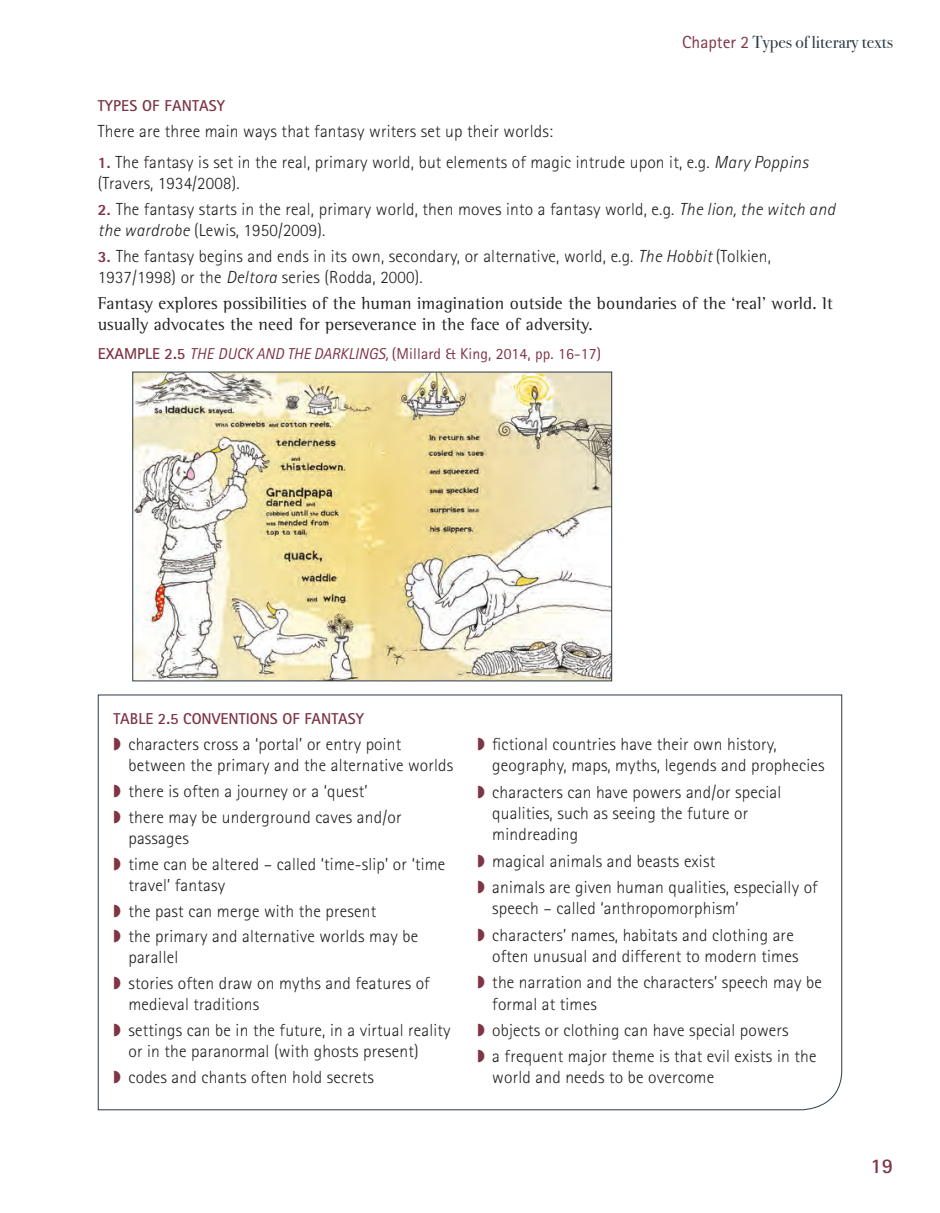
<style>
.page{position:relative;width:940px;height:1213px;background:#fff}
.page>*{position:absolute;margin:0;border:0;box-sizing:border-box;transform-origin:0 0}
.t1{font:700 21px "Rotis Sans Serif";color:#7e3544}
.t2{font:300 17.5px/25.9px "Rotis Sans Serif";letter-spacing:.01em;color:#231f20}
.t3{font:17.5px/21px "Rotis Semi Serif";letter-spacing:.01em;color:#231f20}
.t4{font:17.5px "Bodoni Svty Two OSITCTT";color:#2b3a45}
.t5{font:15.75px "Rotis Sans Serif";letter-spacing:.01em;color:#7e3544}
.t6{font:700 15.75px "Rotis Sans Serif";color:#7e3544}
.s1{font-family:"Rotis Sans Serif";color:#7e3544}
.s2{font-weight:800;font-size:15.75px;color:#7e3544}
.s3{font-style:italic}
.s4{font-weight:700}
.s5{color:#7e3544}
</style>
<div class="page">
<img style="left:134px;top:374px;width:476px;height:305px">
<div style="left:132px;top:372px;width:480px;height:309px;border:1px solid #2b3a45"></div>
<svg style="left:97px;top:694px;width:745px;height:416px"></svg>
<p class="t4" style="left:682px;top:32px;width:212px"><span class="s1">Chapter 2</span> Types of literary texts</p>
<p class="t6" style="left:98px;top:96px;width:129px">TYPES OF FANTASY</p>
<p class="t2" style="left:98px;top:118px;width:457px">There are three main ways that fantasy writers set up their worlds:</p>
<p class="t2" style="left:98px;top:152px;width:712px;line-height:21px"><span class="s2">1.</span> The fantasy is set in the real, primary world, but elements of magic intrude upon it, e.g. <span class="s3">Mary Poppins </span>(Travers, 1934/2008).</p>
<p class="t2" style="left:98px;top:198px;width:739px;line-height:21px"><span class="s2">2.</span> The fantasy starts in the real, primary world, then moves into a fantasy world, e.g. <span class="s3">The lion, the witch and the wardrobe</span> (Lewis, 1950/2009).</p>
<p class="t2" style="left:98px;top:245px;width:675px;line-height:21px"><span class="s2">3.</span> The fantasy begins and ends in its own, secondary, or alternative, world, e.g. <span class="s3">The Hobbit</span> (Tolkien,<br>1937/1998) or the <span class="s3">Deltora</span> series (Rodda, 2000).</p>
<p class="t3" style="left:98px;top:292px;width:736px">Fantasy explores possibilities of the human imagination outside the boundaries of the ‘real’ world. It usually advocates the need for perseverance in the face of adversity.</p>
<p class="t5" style="left:98px;top:344px;width:505px"><span class="s4">EXAMPLE 2.5</span> <span class="s3">THE DUCK AND THE DARKLINGS,</span> (Millard &amp; King, 2014, pp. 16-17)</p>
<p class="t6" style="left:114px;top:708px;width:252px">TABLE 2.5 CONVENTIONS OF FANTASY</p>
<p class="t2" style="left:128px;top:733px;width:326px;line-height:21px;text-indent:-15px"><span class="s5">◗</span> characters cross a ‘portal’ or entry point between the primary and the alternative worlds</p>
<p class="t2" style="left:114px;top:777px;width:289px"><span class="s5">◗</span> there is often a journey or a ‘quest’<br><span class="s5">◗</span> there may be underground caves and/or</p>
<p class="t2" style="left:114px;top:824px;width:333px;text-indent:15px">passages<br><span class="s5">◗</span> time can be altered – called ‘time-slip’ or ‘time</p>
<p class="t2" style="left:114px;top:871px;width:306px;text-indent:15px">travel’ fantasy<br><span class="s5">◗</span> the past can merge with the present<br><span class="s5">◗</span> the primary and alternative worlds may be</p>
<p class="t2" style="left:114px;top:944px;width:318px;text-indent:15px">parallel<br><span class="s5">◗</span> stories often draw on myths and features of</p>
<p class="t2" style="left:114px;top:991px;width:338px;text-indent:15px">medieval traditions<br><span class="s5">◗</span> settings can be in the future, in a virtual reality</p>
<p class="t2" style="left:114px;top:1038px;width:306px;text-indent:15px">or in the paranormal (with ghosts present) <span class="s5">◗</span> codes and chants often hold secrets</p>
<p class="t2" style="left:492px;top:733px;width:334px;line-height:21.3px;text-indent:-15px"><span class="s5">◗</span> fictional countries have their own history, geography, maps, myths, legends and prophecies</p>
<p class="t2" style="left:492px;top:781px;width:290px;line-height:21.3px;text-indent:-15px"><span class="s5">◗</span> characters can have powers and/or special qualities, such as seeing the future or mindreading</p>
<p class="t2" style="left:477px;top:847px;width:342px"><span class="s5">◗</span> magical animals and beasts exist<br><span class="s5">◗</span> animals are given human qualities, especially of</p>
<p class="t2" style="left:477px;top:895px;width:318px;text-indent:15px">speech – called ‘anthropomorphism’<br><span class="s5">◗</span> characters’ names, habitats and clothing are</p>
<p class="t2" style="left:477px;top:943px;width:346px;text-align:center">often unusual and different to modern times<br><span class="s5">◗</span> the narration and the characters’ speech may be</p>
<p class="t2" style="left:477px;top:990px;width:340px;text-indent:15px">formal at times<br><span class="s5">◗</span> objects or clothing can have special powers<br><span class="s5">◗</span> a frequent major theme is that evil exists in the</p>
<p class="t2" style="left:492px;top:1064px;width:223px">world and needs to be overcome</p>
<p class="t1" style="left:870px;top:1152px;width:24px">19</p>
</div>
